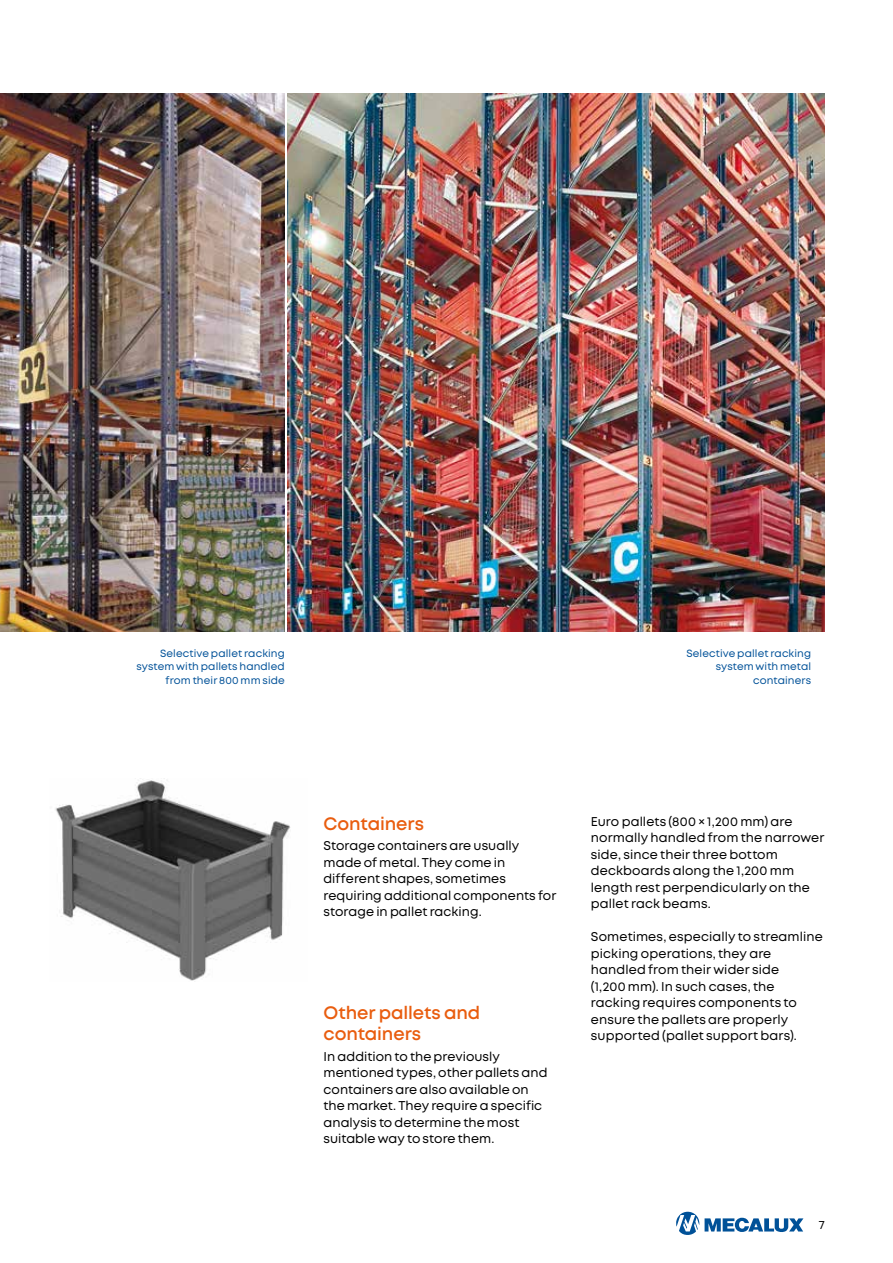
<style>
.page{position:relative;width:893px;height:1263px;background:#fff}
.page>*{position:absolute;margin:0;border:0;box-sizing:border-box;transform-origin:0 0}
.t1{font:600 18px/21px "Mont";letter-spacing:-.005em;color:#e95d0f}
.t2{font:12.75px/16.5px "Mont";letter-spacing:.005em;color:#000}
.t3{font:12px "Mont";color:#000}
.t4{font:10.5px/13.5px "Mont";letter-spacing:.01em;color:#005198;text-align:right}
</style>
<div class="page">
<svg style="left:676px;top:1212px;width:23px;height:23px"></svg>
<svg style="left:705px;top:1218px;width:98px;height:14px"></svg>
<img style="left:55px;top:780px;width:236px;height:201px">
<img style="left:0;top:94px;width:285px;height:537px">
<img style="left:288px;top:94px;width:537px;height:537px">
<p class="t4" style="left:136px;top:646px;width:150px">Selective pallet racking system with pallets handled from their 800 mm side</p>
<p class="t4" style="left:686px;top:646px;width:126px">Selective pallet racking system with metal containers</p>
<h1 class="t1" style="left:323px;top:813px;width:102px">Containers</h1>
<p class="t2" style="left:323px;top:838px;width:234px">Storage containers are usually made of metal. They come in different shapes, sometimes requiring additional components for storage in pallet racking.</p>
<h1 class="t1" style="left:323px;top:1002px;width:158px">Other pallets and containers</h1>
<p class="t2" style="left:323px;top:1048px;width:226px">In addition to the previously mentioned types, other pallets and containers are also available on the market. They require a specific analysis to determine the most suitable way to store them.</p>
<p class="t2" style="left:591px;top:813px;width:235px">Euro pallets (800 × 1,200 mm) are normally handled from the narrower side, since their three bottom deckboards along the 1,200 mm length rest perpendicularly on the pallet rack beams.</p>
<p class="t2" style="left:591px;top:928px;width:233px">Sometimes, especially to streamline picking operations, they are handled from their wider side<br>(1,200 mm). In such cases, the racking requires components to ensure the pallets are properly supported (pallet support bars).</p>
<p class="t3" style="left:819px;top:1217px;width:7px">7</p>
</div>
